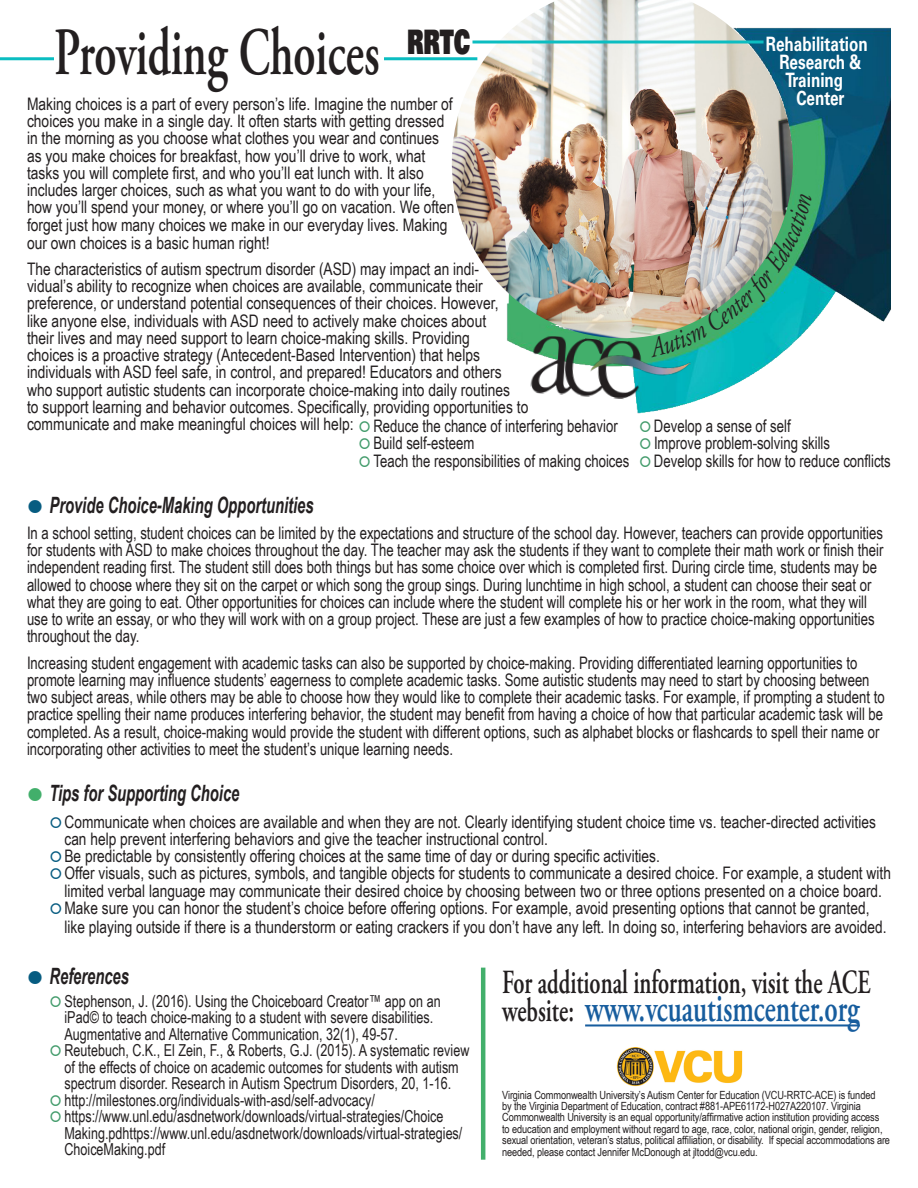
<style>
.page{position:relative;width:918px;height:1188px;background:#fff}
.page>*{position:absolute;margin:0;border:0;box-sizing:border-box;transform-origin:0 0}
.t1{font:600 67.5px "Adobe Garamond Pro";color:#231f20;scale:.67 1}
.t2{font:600 40.5px "Adobe Garamond Pro";color:#175d9e;scale:.67 1}
.t3{font:600 33.75px "Adobe Garamond Pro";color:#231f20;scale:.67 1}
.t4{font:33.75px "Univers LT Std X Black";color:#231f20;scale:.65 1}
.t5{font:italic 700 22.5px "Arial Narrow";color:#231f20;scale:.8 1}
.t6{font:700 19.8px/18px "Univers LT Std";color:#fff;text-align:center;scale:.77 1}
.t7{font:17.25px/17.2px "Arial Narrow";color:#231f20}
.t8{font:17.25px/17.2px "Arial Narrow";color:#231f20;scale:.93 1}
.t9{font:16.5px/16.5px "Arial Narrow";color:#231f20;scale:.93 1}
.t10{font:11.25px/11.4px "Arial Narrow";letter-spacing:-.01em;color:#231f20}
.s1{font-size:33.75px;color:#231f20}
</style>
<div class="page">
<img style="left:507px;top:27px;width:384px;height:387px">
<img style="left:530px;top:338px;width:162px;height:66px">
<hr style="left:0;top:57px;width:477px;height:3px;background:#0bbdc1">
<div style="left:54px;top:41px;width:329px;height:49px;background:#fff"></div>
<img style="left:452px;top:0;width:341px;height:338px">
<svg style="left:472px;top:40px;width:292px;height:4px"></svg>
<img style="left:616px;top:1047px;width:127px;height:39px">
<hr style="left:481px;top:968px;width:4px;height:192px;background:#42af6b">
<hr style="left:585px;top:1024px;width:275px;height:2px;background:#175d9e">
<img style="left:647px;top:194px;width:165px;height:164px">
<h1 class="t1" style="left:54px;top:13px;width:488px">Providing Choices</h1>
<h2 class="t6" style="left:766px;top:36px;width:134px">Rehabilitation<br>Research &amp;<br>Training<br>Center</h2>
<h2 class="t4" style="left:407px;top:19px;width:99px">RRTC</h2>
<p class="t7" style="left:27px;top:95px;width:429px">Making choices is a part of every person’s life. Imagine the number of choices you make in a single day. It often starts with getting dressed in the morning as you choose what clothes you wear and continues as you make choices for breakfast, how you’ll drive to work, what tasks you will complete first, and who you’ll eat lunch with. It also includes larger choices, such as what you want to do with your life, how you’ll spend your money, or where you’ll go on vacation. We often forget just how many choices we make in our everyday lives. Making our own choices is a basic human right!</p>
<p class="t7" style="left:27px;top:260px;width:503px">The characteristics of autism spectrum disorder (ASD) may impact an indi&shy;vidual’s ability to recognize when choices are available, communicate their preference, or understand potential consequences of their choices. However,<br>like anyone else, individuals with ASD need to actively make choices about<br>their lives and may need support to learn choice-making skills. Providing<br>choices is a proactive strategy (Antecedent-Based Intervention) that helps individuals with ASD feel safe, in control, and prepared! Educators and others who support autistic students can incorporate choice-making into daily routines<br>to support learning and behavior outcomes. Specifically, providing opportunities to communicate and make meaningful choices will help:</p>
<p class="t8" style="left:373px;top:416px;width:264px">Reduce the chance of interfering behavior</p>
<p class="t8" style="left:654px;top:416px;width:149px">Develop a sense of self</p>
<p class="t8" style="left:374px;top:434px;width:110px">Build self-esteem</p>
<p class="t8" style="left:654px;top:434px;width:191px">Improve problem-solving skills</p>
<p class="t8" style="left:374px;top:452px;width:277px">Teach the responsibilities of making choices</p>
<p class="t8" style="left:654px;top:452px;width:256px">Develop skills for how to reduce conflicts</p>
<h3 class="t5" style="left:50px;top:488px;width:332px">Provide Choice-Making Opportunities</h3>
<p class="t8" style="left:27px;top:524px;width:923px">In a school setting, student choices can be limited by the expectations and structure of the school day. However, teachers can provide opportunities for students with ASD to make choices throughout the day. The teacher may ask the students if they want to complete their math work or finish their independent reading first. The student still does both things but has some choice over which is completed first. During circle time, students may be allowed to choose where they sit on the carpet or which song the group sings. During lunchtime in high school, a student can choose their seat or what they are going to eat. Other opportunities for choices can include where the student will complete his or her work in the room, what they will use to write an essay, or who they will work with on a group project. These are just a few examples of how to practice choice-making opportunities throughout the day.</p>
<p class="t8" style="left:27px;top:653px;width:924px">Increasing student engagement with academic tasks can also be supported by choice-making. Providing differentiated learning opportunities to promote learning may influence students’ eagerness to complete academic tasks. Some autistic students may need to start by choosing between two subject areas, while others may be able to choose how they would like to complete their academic tasks. For example, if prompting a student to practice spelling their name produces interfering behavior, the student may benefit from having a choice of how that particular academic task will be completed. As a result, choice-making would provide the student with different options, such as alphabet blocks or flashcards to spell their name or incorporating other activities to meet the student’s unique learning needs.</p>
<h3 class="t5" style="left:50px;top:776px;width:239px">Tips for Supporting Choice</h3>
<p class="t7" style="left:64px;top:812px;width:813px">Communicate when choices are available and when they are not. Clearly identifying student choice time vs. teacher-directed activities can help prevent interfering behaviors and give the teacher instructional control.</p>
<p class="t7" style="left:65px;top:847px;width:597px">Be predictable by consistently offering choices at the same time of day or during specific activities.</p>
<p class="t7" style="left:64px;top:864px;width:828px">Offer visuals, such as pictures, symbols, and tangible objects for students to communicate a desired choice. For example, a student with limited verbal language may communicate their desired choice by choosing between two or three options presented on a choice board.</p>
<p class="t7" style="left:64px;top:898px;width:824px;line-height:18.8px">Make sure you can honor the student’s choice before offering options. For example, avoid presenting options that cannot be granted, like playing outside if there is a thunderstorm or eating crackers if you don’t have any left. In doing so, interfering behaviors are avoided.</p>
<h3 class="t5" style="left:50px;top:959px;width:101px">References</h3>
<p class="t9" style="left:64px;top:992px;width:406px">Stephenson, J. (2016). Using the Choiceboard Creator™ app on an iPad© to teach choice-making to a student with severe disabilities.<br>Augmentative and Alternative Communication, 32(1), 49-57.</p>
<p class="t9" style="left:64px;top:1041px;width:437px">Reutebuch, C.K., El Zein, F., &amp; Roberts, G.J. (2015). A systematic review</p>
<p class="t9" style="left:64px;top:1058px;width:429px">of the effects of choice on academic outcomes for students with autism spectrum disorder. Research in Autism Spectrum Disorders, 20, 1-16. http://milestones.org/individuals-with-asd/self-advocacy/ https://www.unl.edu/asdnetwork/downloads/virtual-strategies/Choice Making.pdhttps://www.unl.edu/asdnetwork/downloads/virtual-strategies/</p>
<p class="t9" style="left:64px;top:1140px;width:110px">ChoiceMaking.pdf</p>
<p class="t3" style="left:502px;top:963px;width:551px">For additional information, visit the ACE</p>
<p class="t2" style="left:502px;top:985px;width:535px"><span class="s1">website:</span> www.vcuautismcenter.org</p>
<p class="t10" style="left:502px;top:1089px;width:389px">Virginia Commonwealth University’s Autism Center for Education (VCU-RRTC-ACE) is funded<br>by the Virginia Department of Education, contract #881-APE61172-H027A220107. Virginia Commonwealth University is an equal opportunity/affirmative action institution providing access<br>to education and employment without regard to age, race, color, national origin, gender, religion, sexual orientation, veteran’s status, political affiliation, or disability. If special accommodations are needed, please contact Jennifer McDonough at jltodd@vcu.edu.</p>
</div>
